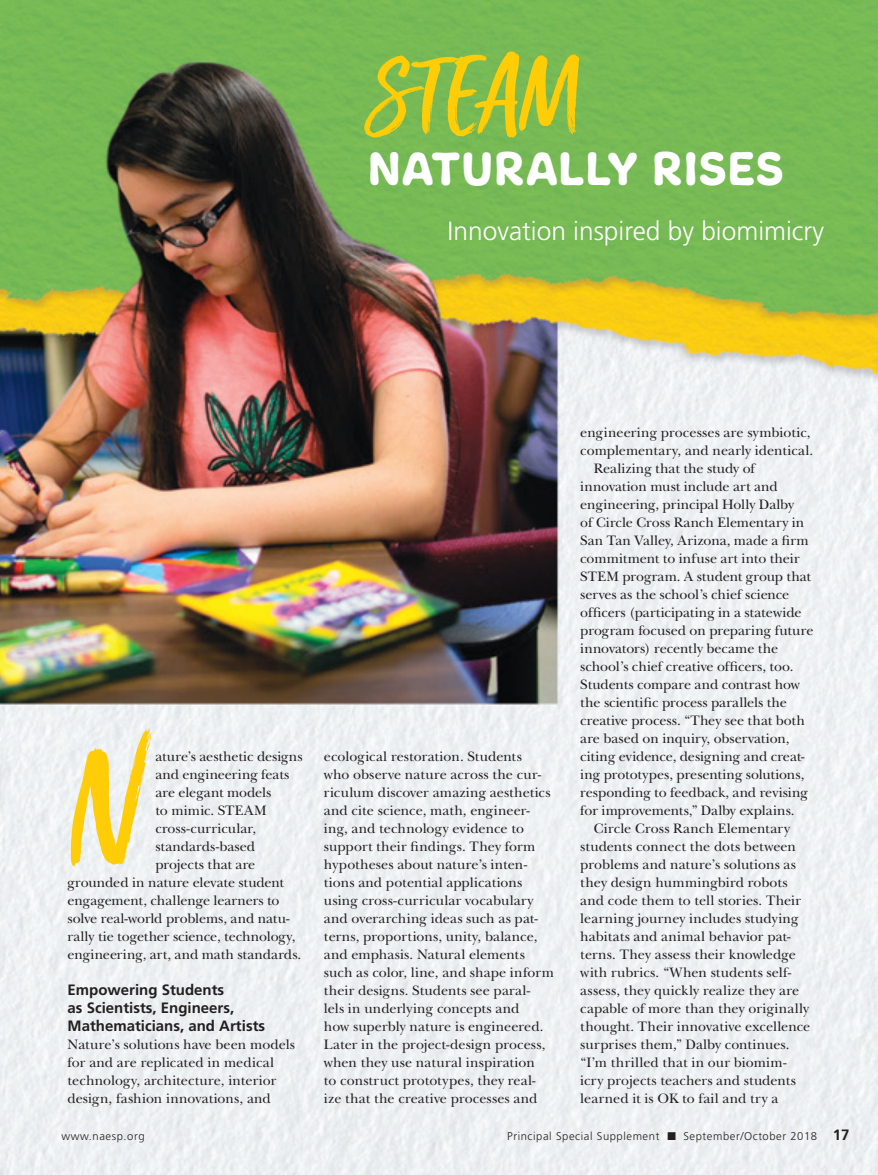
<style>
.page{position:relative;width:878px;height:1175px;background:#fff}
.page>*{position:absolute;margin:0;border:0;box-sizing:border-box;transform-origin:0 0}
.Body_NoIndent{font:153px "Sun Valley";color:#fecd08}
.Body_NoIndent-2{font:97.35px "Sun Valley";letter-spacing:.005em;color:#fecd08}
.Body_NoIndent-3{font:49.8px "Freude";letter-spacing:.02em;color:#fff}
.Subhead1{font:300 26.25px "Frutiger";color:#fff}
.Subhead1-2{font:700 15px/18px "Frutiger";color:#231f20}
.Body_Indent{font:14.25px/18px "New Baskerville";color:#231f20}
.Body_NoIndent-4{font:14.25px/18px "New Baskerville";letter-spacing:.005em;color:#231f20}
.t1{font:300 11.25px "Frutiger";letter-spacing:.05em;color:#231f20}
</style>
<div class="page">
<img style="left:0;top:0;width:878px;height:1174px">
<p class="Body_NoIndent-2" style="left:368px;top:8px;width:214px">STEAM</p>
<p class="Body_NoIndent-3" style="left:368px;top:138px;width:416px">NATURALLY RISES</p>
<p class="Subhead1" style="left:447px;top:216px;width:378px">Innovation inspired by biomimicry</p>
<p class="Body_NoIndent" style="left:68px;top:669px;width:77px">N</p>
<p class="Body_NoIndent-4" style="left:155px;top:747px;width:149px">ature’s aesthetic designs</p>
<p class="Body_NoIndent-4" style="left:155px;top:765px;width:135px">and engineering feats</p>
<p class="Body_NoIndent-4" style="left:155px;top:783px;width:117px">are elegant models</p>
<p class="Body_NoIndent-4" style="left:155px;top:801px;width:113px">to mimic. STEAM</p>
<p class="Body_NoIndent-4" style="left:155px;top:819px;width:102px">cross-curricular,</p>
<p class="Body_NoIndent-4" style="left:155px;top:837px;width:101px">standards-based</p>
<p class="Body_NoIndent-4" style="left:155px;top:855px;width:101px">projects that are</p>
<p class="Body_NoIndent-4" style="left:68px;top:873px;width:218px">grounded in nature elevate student</p>
<p class="Body_NoIndent-4" style="left:68px;top:891px;width:213px">engagement, challenge learners to</p>
<p class="Body_NoIndent-4" style="left:68px;top:909px;width:223px">solve real-world problems, and natu-</p>
<p class="Body_NoIndent-4" style="left:68px;top:927px;width:229px">rally tie together science, technology,</p>
<p class="Body_NoIndent-4" style="left:68px;top:945px;width:235px">engineering, art, and math standards.</p>
<p class="Subhead1-2" style="left:68px;top:980px;width:199px">Empowering Students<br>as Scientists, Engineers,<br>Mathematicians, and Artists</p>
<p class="Body_NoIndent-4" style="left:68px;top:1035px;width:229px">Nature’s solutions have been models for and are replicated in medical technology, architecture, interior design, fashion innovations, and</p>
<p class="Body_NoIndent-4" style="left:324px;top:747px;width:231px">ecological restoration. Students<br>who observe nature across the cur&shy;riculum discover amazing aesthetics and cite science, math, engineer&shy;ing, and technology evidence to support their findings. They form hypotheses about nature’s inten&shy;tions and potential applications using cross-curricular vocabulary and overarching ideas such as pat&shy;terns, proportions, unity, balance, and emphasis. Natural elements such as color, line, and shape inform their designs. Students see paral&shy;lels in underlying concepts and<br>how superbly nature is engineered.<br>Later in the project-design process, when they use natural inspiration<br>to construct prototypes, they real&shy;ize that the creative processes and</p>
<p class="Body_NoIndent-4" style="left:580px;top:423px;width:234px">engineering processes are symbiotic, complementary, and nearly identical.</p>
<p class="Body_Indent" style="left:580px;top:459px;width:235px;text-indent:14px">Realizing that the study of innovation must include art and engineering, principal Holly Dalby<br>of Circle Cross Ranch Elementary in San Tan Valley, Arizona, made a firm commitment to infuse art into their STEM program. A student group that serves as the school’s chief science officers (participating in a statewide program focused on preparing future innovators) recently became the school’s chief creative officers, too.<br>Students compare and contrast how the scientific process parallels the creative process. “They see that both are based on inquiry, observation, citing evidence, designing and creat&shy;ing prototypes, presenting solutions, responding to feedback, and revising for improvements,” Dalby explains.</p>
<p class="Body_Indent" style="left:580px;top:819px;width:231px;text-indent:14px">Circle Cross Ranch Elementary students connect the dots between problems and nature’s solutions as they design hummingbird robots and code them to tell stories. Their learning journey includes studying habitats and animal behavior pat&shy;terns. They assess their knowledge with rubrics. “When students self&shy;assess, they quickly realize they are capable of more than they originally thought. Their innovative excellence surprises them,” Dalby continues. “I’m thrilled that in our biomim&shy;icry projects teachers and students learned it is OK to fail and try a</p>
<p class="t1" style="left:62px;top:1129px;width:85px">www.naesp.org</p>
<p class="t1" style="left:507px;top:1129px;width:311px">Principal Special Supplement ■ September/October 2018</p>
<p class="Subhead1-2" style="left:833px;top:1125px;width:18px">17</p>
</div>
